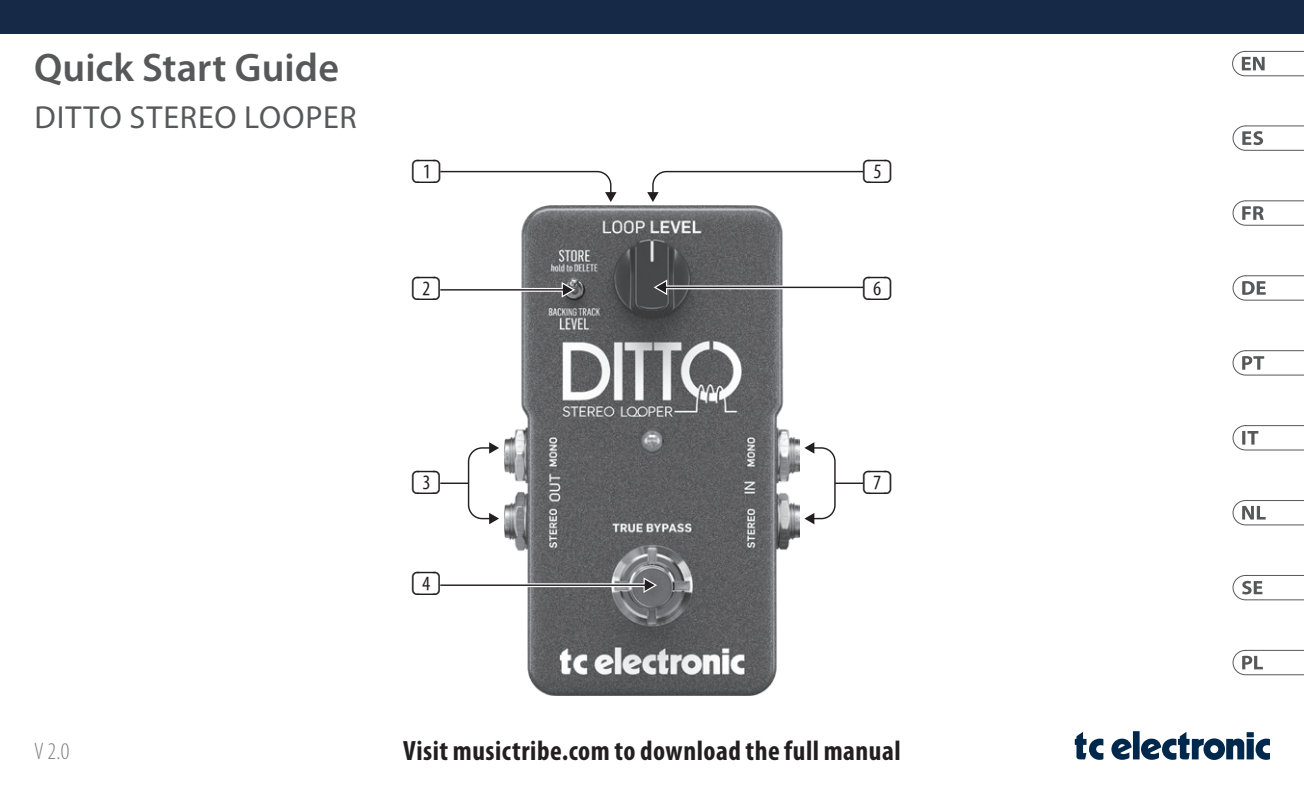
<style>
.page{position:relative;width:1304px;height:794px;background:#fff}
.page>*{position:absolute;margin:0;border:0;box-sizing:border-box;transform-origin:0 0}
.t1{font:600 40px "Myriad Pro";color:#57585a}
.t2{font:32px "Myriad Pro";letter-spacing:.03em;color:#57585a}
.t3{font:31.2px "SQF Round Cond 1 D V1";color:#231f20}
.Getting_Started_-_Te{font:700 condensed 28px "Myriad Pro";letter-spacing:.02em;color:#231f20}
.CVR_-_Item_Num{font:300 condensed 24px "Myriad Pro";color:#808285}
</style>
<div class="page">
<img style="left:505px;top:206px;width:294px;height:489px">
<svg style="left:440px;top:288px;width:120px;height:4px"></svg>
<hr style="left:440px;top:289px;width:125px;height:1px;background:#231f20">
<svg style="left:560px;top:280px;width:18px;height:19px"></svg>
<svg style="left:669px;top:285px;width:194px;height:4px"></svg>
<hr style="left:664px;top:287px;width:199px;height:1px;background:#231f20">
<svg style="left:651px;top:277px;width:18px;height:19px"></svg>
<svg style="left:505px;top:583px;width:136px;height:4px"></svg>
<hr style="left:440px;top:584px;width:206px;height:2px;background:#231f20">
<svg style="left:641px;top:575px;width:18px;height:19px"></svg>
<svg style="left:643px;top:170px;width:221px;height:37px"></svg>
<svg style="left:804px;top:442px;width:32px;height:83px"></svg>
<hr style="left:835px;top:482px;width:28px;height:2px;background:#231f20">
<svg style="left:467px;top:442px;width:32px;height:83px"></svg>
<hr style="left:440px;top:482px;width:29px;height:2px;background:#231f20">
<svg style="left:440px;top:170px;width:177px;height:32px"></svg>
<div style="left:0;top:0;width:1304px;height:34px;background:#162a48"></div>
<div style="left:1133px;top:731px;width:7px;height:28px;background:#00284c"></div>
<svg style="left:1075px;top:732px;width:28px;height:28px"></svg>
<svg style="left:1111px;top:738px;width:21px;height:22px"></svg>
<svg style="left:1141px;top:732px;width:129px;height:28px"></svg>
<svg style="left:1232px;top:51px;width:72px;height:26px"></svg>
<svg style="left:1232px;top:125px;width:72px;height:26px"></svg>
<svg style="left:1232px;top:200px;width:72px;height:26px"></svg>
<svg style="left:1232px;top:275px;width:72px;height:26px"></svg>
<svg style="left:1232px;top:350px;width:72px;height:26px"></svg>
<svg style="left:1232px;top:425px;width:72px;height:26px"></svg>
<svg style="left:1232px;top:500px;width:72px;height:25px"></svg>
<svg style="left:1232px;top:575px;width:72px;height:25px"></svg>
<svg style="left:1232px;top:649px;width:72px;height:26px"></svg>
<h1 class="t1" style="left:34px;top:42px;width:306px">Quick Start Guide</h1>
<p class="t2" style="left:34px;top:97px;width:324px">DITTO STEREO LOOPER</p>
<p class="t3" style="left:412px;top:160px;width:30px">(1)</p>
<p class="t3" style="left:412px;top:277px;width:30px">(2)</p>
<p class="t3" style="left:412px;top:471px;width:30px">(3)</p>
<p class="t3" style="left:412px;top:572px;width:30px">(4)</p>
<p class="t3" style="left:863px;top:160px;width:30px">(5)</p>
<p class="t3" style="left:863px;top:277px;width:30px">(6)</p>
<p class="t3" style="left:863px;top:470px;width:30px">(7)</p>
<p class="CVR_-_Item_Num" style="left:34px;top:738px;width:37px">V 2.0</p>
<p class="Getting_Started_-_Te" style="left:403px;top:733px;width:499px">Visit musictribe.com to download the full manual</p>
</div>
